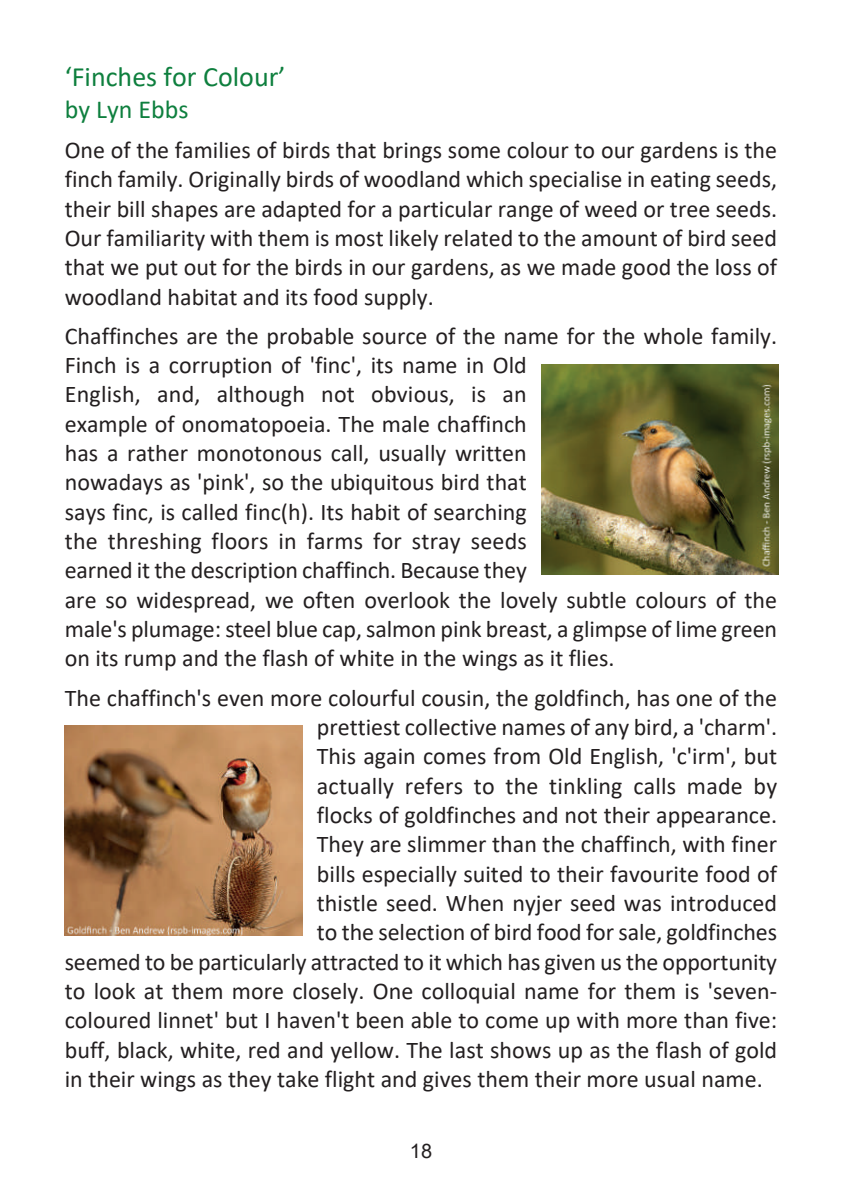
<style>
.page{position:relative;width:842px;height:1191px;background:#fff}
.page>*{position:absolute;margin:0;border:0;box-sizing:border-box;transform-origin:0 0}
.t1{font:28px "Calibri";color:#0e7f3e}
.t2{font:26px "Calibri";color:#0e7f3e}
.t3{font:24px/29.4px "Calibri";color:#231f20;text-align:justify}
.t4{font:20px "Arial";color:#231f20}
</style>
<div class="page">
<img style="left:541px;top:365px;width:237px;height:209px">
<img style="left:65px;top:725px;width:238px;height:210px">
<p class="t1" style="left:65px;top:65px;width:222px">‘Finches for Colour’</p>
<p class="t2" style="left:65px;top:98px;width:125px">by Lyn Ebbs</p>
<p class="t3" style="left:65px;top:137px;width:714px">One of the families of birds that brings some colour to our gardens is the finch family. Originally birds of woodland which specialise in eating seeds, their bill shapes are adapted for a particular range of weed or tree seeds.<br>Our familiarity with them is most likely related to the amount of bird seed that we put out for the birds in our gardens, as we made good the loss of woodland habitat and its food supply.</p>
<p class="t3" style="left:65px;top:323px;width:714px;text-align:left">Chaffinches are the probable source of the name for the whole family.<br>Finch is a corruption of 'finc', its name in Old<br>English, and, although not obvious, is an<br>example of onomatopoeia. The male chaffinch<br>has a rather monotonous call, usually written<br>nowadays as 'pink', so the ubiquitous bird that<br>says finc, is called finc(h). Its habit of searching<br>the threshing floors in farms for stray seeds<br>earned it the description chaffinch. Because they<br>are so widespread, we often overlook the lovely subtle colours of the male's plumage: steel blue cap, salmon pink breast, a glimpse of lime green on its rump and the flash of white in the wings as it flies.</p>
<p class="t3" style="left:65px;top:685px;width:714px">The chaffinch's even more colourful cousin, the goldfinch, has one of the</p>
<p class="t3" style="left:317px;top:714px;width:462px">prettiest collective names of any bird, a 'charm'.</p>
<p class="t3" style="left:317px;top:743px;width:462px">This again comes from Old English, 'c'irm', but</p>
<p class="t3" style="left:317px;top:773px;width:462px">actually refers to the tinkling calls made by</p>
<p class="t3" style="left:317px;top:802px;width:462px">flocks of goldfinches and not their appearance.</p>
<p class="t3" style="left:317px;top:831px;width:462px">They are slimmer than the chaffinch, with finer</p>
<p class="t3" style="left:317px;top:861px;width:462px">bills especially suited to their favourite food of</p>
<p class="t3" style="left:317px;top:890px;width:462px">thistle seed. When nyjer seed was introduced</p>
<p class="t3" style="left:317px;top:919px;width:462px">to the selection of bird food for sale, goldfinches</p>
<p class="t3" style="left:65px;top:949px;width:714px">seemed to be particularly attracted to it which has given us the opportunity</p>
<p class="t3" style="left:65px;top:978px;width:714px">to look at them more closely. One colloquial name for them is 'seven-</p>
<p class="t3" style="left:65px;top:1007px;width:714px">coloured linnet' but I haven't been able to come up with more than five:</p>
<p class="t3" style="left:65px;top:1036px;width:714px">buff, black, white, red and yellow. The last shows up as the flash of gold</p>
<p class="t3" style="left:65px;top:1066px;width:699px">in their wings as they take flight and gives them their more usual name.</p>
<p class="t4" style="left:410px;top:1143px;width:24px">18</p>
</div>
